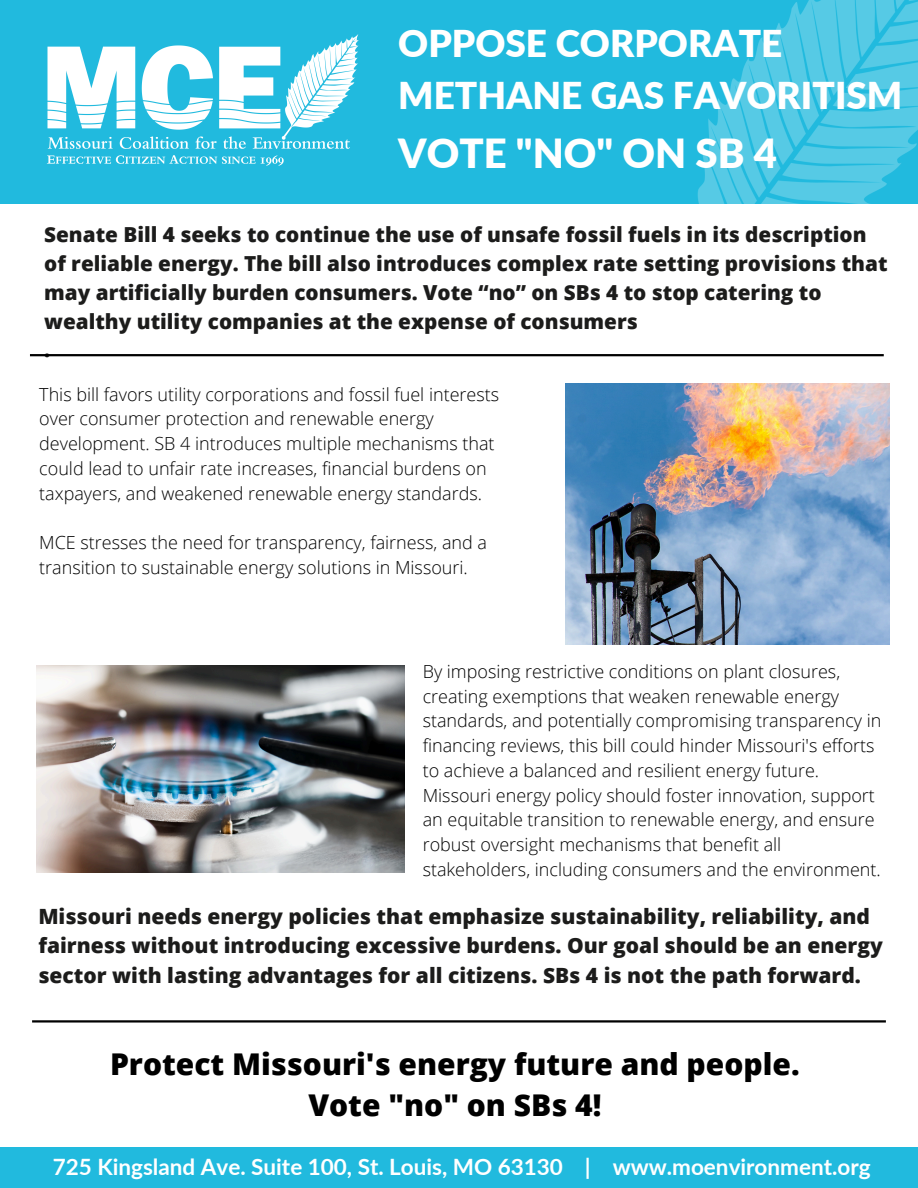
<style>
.page{position:relative;width:918px;height:1188px;background:#fff}
.page>*{position:absolute;margin:0;border:0;box-sizing:border-box;transform-origin:0 0}
.t1{font:900 40.05px "Lato";color:#fff}
.t2{font:900 37.05px/51.8px "Lato";color:#fff}
.t3{font:800 30px/41.7px "Open Sans";color:#000;text-align:center}
.t4{font:700 22.5px "Lato";color:#fff}
.t5{font:800 21px/29.2px "Open Sans";color:#1c1c1b}
.t6{font:800 20.7px/28.8px "Open Sans";color:#1c1c1b}
.t7{font:300 18px/24.8px "Open Sans";color:#000}
</style>
<div class="page">
<div style="left:0;top:0;width:918px;height:203px;background:#21bade"></div>
<img style="left:695px;top:0;width:223px;height:204px">
<img style="left:46px;top:34px;width:313px;height:132px">
<div style="left:0;top:1147px;width:918px;height:41px;background:#21bade"></div>
<img style="left:566px;top:383px;width:324px;height:261px">
<img style="left:37px;top:666px;width:368px;height:207px">
<hr style="left:30px;top:354px;width:854px;height:2px;background:#000">
<hr style="left:32px;top:1020px;width:854px;height:3px;background:#000">
<p class="t2" style="left:398px;top:17px;width:506px">OPPOSE CORPORATE<br>METHANE GAS FAVORITISM</p>
<h1 class="t1" style="left:398px;top:129px;width:380px">VOTE "NO" ON SB 4</h1>
<p class="t6" style="left:44px;top:220px;width:845px">Senate Bill 4 seeks to continue the use of unsafe fossil fuels in its description of reliable energy. The bill also introduces complex rate setting provisions that may artificially burden consumers. Vote “no” on SBs 4 to stop catering to wealthy utility companies at the expense of consumers<br>.</p>
<h3 class="t7" style="left:39px;top:381px;width:461px">This bill favors utility corporations and fossil fuel interests over consumer protection and renewable energy development. SB 4 introduces multiple mechanisms that could lead to unfair rate increases, financial burdens on taxpayers, and weakened renewable energy standards.</h3>
<p class="t7" style="left:39px;top:530px;width:449px">MCE stresses the need for transparency, fairness, and a transition to sustainable energy solutions in Missouri.</p>
<p class="t7" style="left:423px;top:658px;width:460px">By imposing restrictive conditions on plant closures, creating exemptions that weaken renewable energy standards, and potentially compromising transparency in financing reviews, this bill could hinder Missouri's efforts to achieve a balanced and resilient energy future.<br>Missouri energy policy should foster innovation, support an equitable transition to renewable energy, and ensure robust oversight mechanisms that benefit all stakeholders, including consumers and the environment.</p>
<p class="t5" style="left:38px;top:901px;width:846px">Missouri needs energy policies that emphasize sustainability, reliability, and fairness without introducing excessive burdens. Our goal should be an energy sector with lasting advantages for all citizens. SBs 4 is not the path forward.</p>
<p class="t3" style="left:110px;top:1042px;width:691px">Protect Missouri's energy future and people.<br>Vote "no" on SBs 4!</p>
<h1 class="t4" style="left:53px;top:1153px;width:820px">725 Kingsland Ave. Suite 100, St. Louis, MO 63130 | www.moenvironment.org</h1>
</div>
